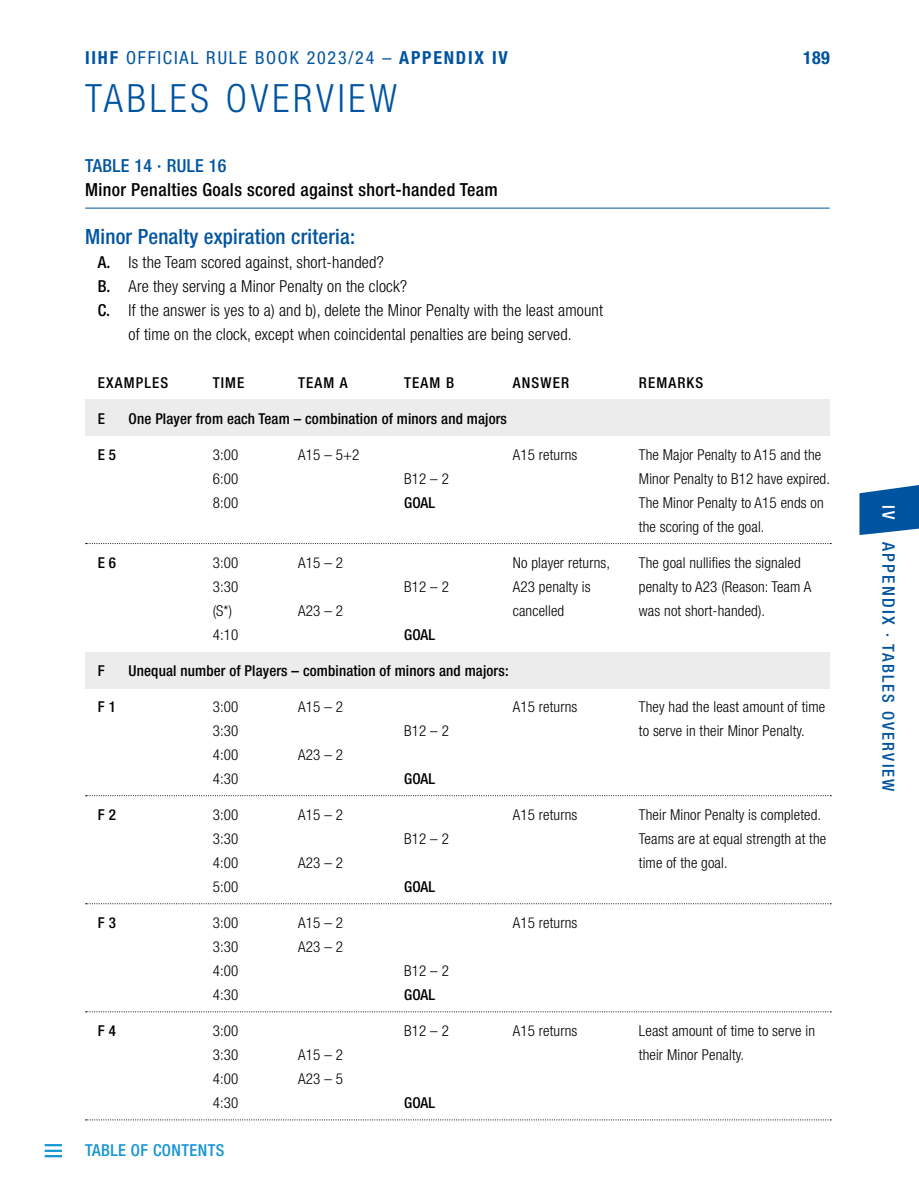
<style>
.page{position:relative;width:919px;height:1187px;background:#fff}
.page>*{position:absolute;margin:0;border:0;box-sizing:border-box;transform-origin:0 0}
.t1{font:300 condensed 39px "Helvetica Neue";letter-spacing:.1em;color:#00549f}
.t2{font:500 condensed 21px "Helvetica Neue";letter-spacing:.01em;color:#00549f}
.t3{font:500 condensed 18px "Helvetica Neue";letter-spacing:.02em;color:#000}
.t4{font:condensed 18px "Helvetica Neue";letter-spacing:.1em;color:#00549f}
.t5{font:500 condensed 18px "Helvetica Neue";letter-spacing:.02em;color:#00549f}
.t6{font:700 condensed 18px "Helvetica Neue";color:#00549f}
.t7{font:500 condensed 17.25px "Helvetica Neue";color:#fff}
.t8{font:300 condensed 16.5px "Helvetica Neue";letter-spacing:.01em;color:#000}
.t9{font:500 condensed 16.5px "Helvetica Neue";letter-spacing:.13em;color:#00549f}
.t10{font:500 condensed 16.5px "Helvetica Neue";letter-spacing:.025em;color:#1595d3}
.t11{font:300 condensed 15px/24px "Helvetica Neue";letter-spacing:.01em;color:#000}
.t12{font:500 condensed 15px "Helvetica Neue";letter-spacing:.01em;color:#000}
.t13{font:500 condensed 15px "Helvetica Neue";letter-spacing:.075em;color:#000}
.s1{font-weight:700}
.s2{font-weight:500}
.s3{font-size:17.25px}
</style>
<div class="page">
<svg style="left:45px;top:1144px;width:17px;height:12px"></svg>
<div style="left:85px;top:399px;width:744px;height:36px;background:#ececed"></div>
<div style="left:85px;top:652px;width:744px;height:36px;background:#ececed"></div>
<hr style="left:85px;top:208px;width:744px;height:1px;background:#00549f">
<svg style="left:86px;top:543px;width:745px;height:1px"></svg>
<svg style="left:86px;top:795px;width:745px;height:1px"></svg>
<svg style="left:86px;top:903px;width:745px;height:1px"></svg>
<svg style="left:86px;top:1011px;width:745px;height:1px"></svg>
<svg style="left:86px;top:1119px;width:745px;height:1px"></svg>
<svg style="left:859px;top:485px;width:59px;height:50px;background:#266dad"></svg>
<p class="t4" style="left:85px;top:47px;width:424px"><span class="s1">IIHF</span> OFFICIAL RULE BOOK 2023/24 – <span class="s1">APPENDIX IV</span></p>
<p class="t6" style="left:803px;top:46px;width:28px">189</p>
<h1 class="t1" style="left:85px;top:76px;width:313px">TABLES OVERVIEW</h1>
<p class="t5" style="left:85px;top:155px;width:143px">TABLE 14 · RULE 16</p>
<p class="t3" style="left:85px;top:179px;width:414px">Minor Penalties Goals scored against short-handed Team</p>
<h2 class="t2" style="left:85px;top:224px;width:271px">Minor Penalty expiration criteria:</h2>
<p class="t8" style="left:98px;top:252px;width:287px"><span class="s2">A.</span> Is the Team scored against, short-handed?</p>
<p class="t8" style="left:98px;top:276px;width:311px"><span class="s2">B.</span> Are they serving a Minor Penalty on the clock?</p>
<p class="t8" style="left:98px;top:300px;width:506px"><span class="s2">C.</span> If the answer is yes to a) and b), delete the Minor Penalty with the least amount</p>
<p class="t8" style="left:129px;top:325px;width:445px">of time on the clock, except when coincidental penalties are being served.</p>
<p class="t13" style="left:98px;top:374px;width:72px">EXAMPLES</p>
<p class="t12" style="left:213px;top:374px;width:33px">TIME</p>
<p class="t12" style="left:298px;top:374px;width:51px">TEAM A</p>
<p class="t12" style="left:404px;top:374px;width:52px">TEAM B</p>
<p class="t12" style="left:513px;top:374px;width:58px">ANSWER</p>
<p class="t13" style="left:639px;top:374px;width:66px">REMARKS</p>
<p class="t12" style="left:98px;top:410px;width:9px">E</p>
<p class="t12" style="left:129px;top:410px;width:380px">One Player from each Team – combination of minors and majors</p>
<p class="t12" style="left:98px;top:446px;width:20px">E 5</p>
<p class="t11" style="left:213px;top:442px;width:27px">3:00</p>
<p class="t11" style="left:298px;top:442px;width:63px">A15 – 5+2</p>
<p class="t11" style="left:513px;top:442px;width:66px">A15 returns</p>
<p class="t11" style="left:639px;top:442px;width:184px">The Major Penalty to A15 and the</p>
<p class="t11" style="left:213px;top:466px;width:27px">6:00</p>
<p class="t11" style="left:404px;top:466px;width:46px">B12 – 2</p>
<p class="t11" style="left:639px;top:466px;width:192px">Minor Penalty to B12 have expired.</p>
<p class="t11" style="left:213px;top:490px;width:27px">8:00</p>
<p class="t12" style="left:404px;top:494px;width:33px">GOAL</p>
<p class="t11" style="left:639px;top:490px;width:186px">The Minor Penalty to A15 ends on the scoring of the goal.</p>
<p class="t12" style="left:98px;top:554px;width:20px">E 6</p>
<p class="t11" style="left:213px;top:550px;width:27px">3:00</p>
<p class="t11" style="left:298px;top:550px;width:46px">A15 – 2</p>
<p class="t11" style="left:513px;top:550px;width:99px">No player returns,</p>
<p class="t11" style="left:639px;top:550px;width:163px">The goal nullifies the signaled</p>
<p class="t11" style="left:213px;top:574px;width:27px">3:30</p>
<p class="t11" style="left:404px;top:574px;width:46px">B12 – 2</p>
<p class="t11" style="left:513px;top:574px;width:79px">A23 penalty is</p>
<p class="t11" style="left:639px;top:574px;width:174px">penalty to A23 (Reason: Team A</p>
<p class="t11" style="left:213px;top:598px;width:21px">(S*)</p>
<p class="t11" style="left:298px;top:598px;width:46px">A23 – 2</p>
<p class="t11" style="left:513px;top:598px;width:53px">cancelled</p>
<p class="t11" style="left:639px;top:598px;width:128px">was not short-handed).</p>
<p class="t11" style="left:213px;top:622px;width:27px">4:10</p>
<p class="t12" style="left:404px;top:626px;width:33px">GOAL</p>
<p class="t12" style="left:98px;top:662px;width:8px">F</p>
<p class="t12" style="left:129px;top:662px;width:381px">Unequal number of Players – combination of minors and majors:</p>
<p class="t12" style="left:98px;top:698px;width:20px">F 1</p>
<p class="t11" style="left:213px;top:694px;width:27px">3:00</p>
<p class="t11" style="left:298px;top:694px;width:46px">A15 – 2</p>
<p class="t11" style="left:513px;top:694px;width:66px">A15 returns</p>
<p class="t11" style="left:639px;top:694px;width:188px">They had the least amount of time</p>
<p class="t11" style="left:213px;top:718px;width:27px">3:30</p>
<p class="t11" style="left:404px;top:718px;width:46px">B12 – 2</p>
<p class="t11" style="left:639px;top:718px;width:167px">to serve in their Minor Penalty.</p>
<p class="t11" style="left:213px;top:742px;width:27px">4:00</p>
<p class="t11" style="left:298px;top:742px;width:46px">A23 – 2</p>
<p class="t11" style="left:213px;top:766px;width:27px">4:30</p>
<p class="t12" style="left:404px;top:770px;width:33px">GOAL</p>
<p class="t12" style="left:98px;top:806px;width:20px">F 2</p>
<p class="t11" style="left:213px;top:802px;width:27px">3:00</p>
<p class="t11" style="left:298px;top:802px;width:46px">A15 – 2</p>
<p class="t11" style="left:513px;top:802px;width:66px">A15 returns</p>
<p class="t11" style="left:639px;top:802px;width:184px">Their Minor Penalty is completed.</p>
<p class="t11" style="left:213px;top:826px;width:27px">3:30</p>
<p class="t11" style="left:404px;top:826px;width:46px">B12 – 2</p>
<p class="t11" style="left:639px;top:826px;width:189px">Teams are at equal strength at the</p>
<p class="t11" style="left:213px;top:850px;width:27px">4:00</p>
<p class="t11" style="left:298px;top:850px;width:46px">A23 – 2</p>
<p class="t11" style="left:639px;top:850px;width:90px">time of the goal.</p>
<p class="t11" style="left:213px;top:874px;width:27px">5:00</p>
<p class="t12" style="left:404px;top:878px;width:33px">GOAL</p>
<p class="t12" style="left:98px;top:914px;width:20px">F 3</p>
<p class="t11" style="left:213px;top:910px;width:27px">3:00</p>
<p class="t11" style="left:298px;top:910px;width:46px">A15 – 2</p>
<p class="t11" style="left:513px;top:910px;width:66px">A15 returns</p>
<p class="t11" style="left:213px;top:934px;width:27px">3:30</p>
<p class="t11" style="left:298px;top:934px;width:46px">A23 – 2</p>
<p class="t11" style="left:213px;top:958px;width:27px">4:00</p>
<p class="t11" style="left:404px;top:958px;width:46px">B12 – 2</p>
<p class="t11" style="left:213px;top:982px;width:27px">4:30</p>
<p class="t12" style="left:404px;top:986px;width:33px">GOAL</p>
<p class="t12" style="left:98px;top:1022px;width:20px">F 4</p>
<p class="t11" style="left:213px;top:1018px;width:27px">3:00</p>
<p class="t11" style="left:404px;top:1018px;width:46px">B12 – 2</p>
<p class="t11" style="left:513px;top:1018px;width:66px">A15 returns</p>
<p class="t11" style="left:639px;top:1018px;width:177px">Least amount of time to serve in</p>
<p class="t11" style="left:213px;top:1042px;width:27px">3:30</p>
<p class="t11" style="left:298px;top:1042px;width:46px">A15 – 2</p>
<p class="t11" style="left:639px;top:1042px;width:107px">their Minor Penalty.</p>
<p class="t11" style="left:213px;top:1066px;width:27px">4:00</p>
<p class="t11" style="left:298px;top:1066px;width:46px">A23 – 5</p>
<p class="t11" style="left:213px;top:1090px;width:27px">4:30</p>
<p class="t12" style="left:404px;top:1094px;width:33px">GOAL</p>
<p class="t10" style="left:85px;top:1140px;width:141px">TABLE OF CONTENTS</p>
<p class="t7" style="left:898px;top:505px;width:16px;rotate:90deg">IV</p>
<p class="t9" style="left:898px;top:542px;width:251px;rotate:90deg"><span class="s3">APPENDIX</span> · TABLES OVERVIEW</p>
</div>
